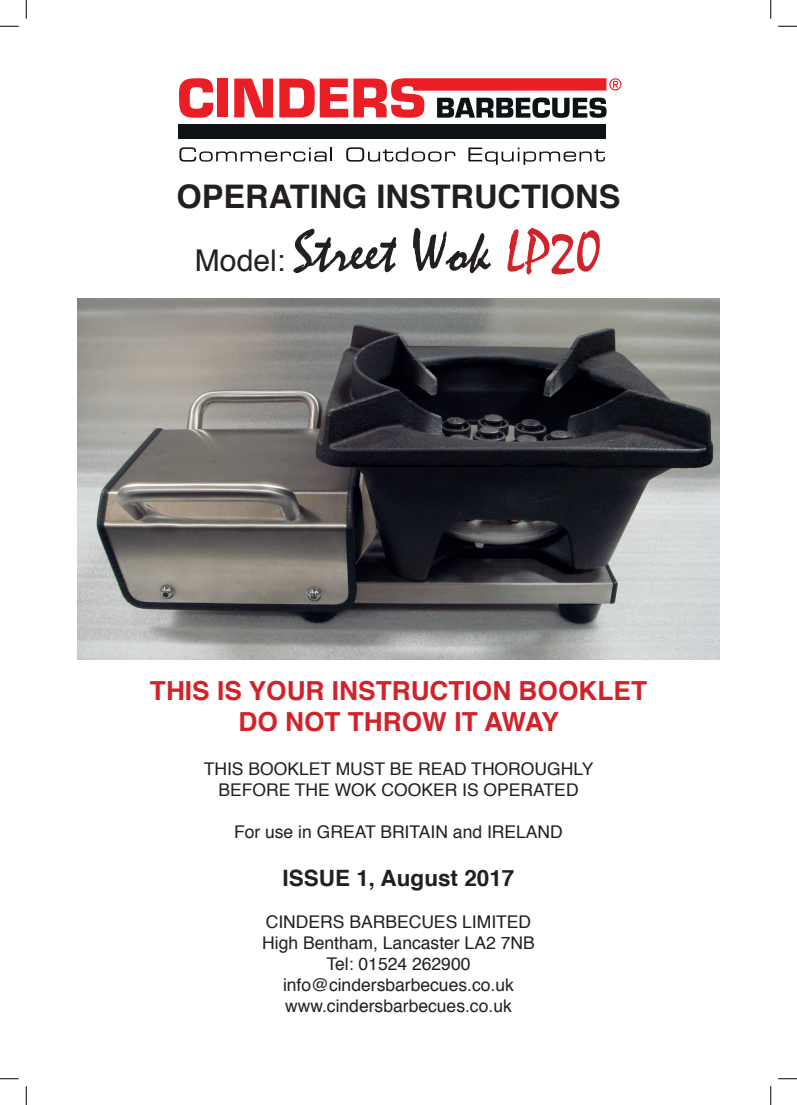
<style>
.page{position:relative;width:797px;height:1105px;background:#fff}
.page>*{position:absolute;margin:0;border:0;box-sizing:border-box;transform-origin:0 0}
.t1{font:60px "Mistral";color:#231f20}
.t2{font:700 32.5px "Helvetica";color:#231f20}
.t3{font:700 26.25px/31.5px "Helvetica";color:#d1232a;text-align:center}
.t4{font:700 22.5px "Helvetica";color:#231f20}
.t5{font:17.5px/21px "Helvetica";color:#231f20;text-align:center}
.s1{font-family:"Helvetica";font-size:30px}
.s2{color:#d1232a}
</style>
<div class="page">
<img style="left:78px;top:299px;width:641px;height:360px">
<svg style="left:179px;top:78px;width:34px;height:40px"></svg>
<div style="left:217px;top:79px;width:11px;height:38px;background:#ec1e25"></div>
<svg style="left:234px;top:79px;width:39px;height:38px"></svg>
<div style="left:178px;top:124px;width:427px;height:14px;background:#0d1214"></div>
<svg style="left:179px;top:147px;width:153px;height:15px"></svg>
<svg style="left:346px;top:147px;width:109px;height:15px"></svg>
<svg style="left:468px;top:148px;width:137px;height:17px"></svg>
<svg style="left:279px;top:78px;width:342px;height:40px"></svg>
<svg style="left:0;top:25px;width:19px;height:2px"></svg>
<svg style="left:778px;top:25px;width:19px;height:2px"></svg>
<svg style="left:0;top:1078px;width:19px;height:1px"></svg>
<svg style="left:778px;top:1078px;width:19px;height:1px"></svg>
<svg style="left:25px;top:0;width:2px;height:19px"></svg>
<svg style="left:25px;top:1086px;width:2px;height:19px"></svg>
<svg style="left:770px;top:0;width:1px;height:19px"></svg>
<svg style="left:770px;top:1086px;width:1px;height:19px"></svg>
<h2 class="t2" style="left:177px;top:171px;width:445px">OPERATING INSTRUCTIONS</h2>
<h1 class="t1" style="left:195px;top:217px;width:408px"><span class="s1">Model:</span> Street Wok <span class="s2">LP20</span></h1>
<h3 class="t3" style="left:150px;top:675px;width:498px">THIS IS YOUR INSTRUCTION BOOKLET<br>DO NOT THROW IT AWAY</h3>
<p class="t5" style="left:204px;top:759px;width:391px">THIS BOOKLET MUST BE READ THOROUGHLY<br>BEFORE THE WOK COOKER IS OPERATED</p>
<p class="t5" style="left:234px;top:822px;width:330px">For use in GREAT BRITAIN and IRELAND</p>
<p class="t4" style="left:282px;top:860px;width:233px">ISSUE 1, August 2017</p>
<p class="t5" style="left:262px;top:912px;width:274px">CINDERS BARBECUES LIMITED<br>High Bentham, Lancaster LA2 7NB<br>Tel: 01524 262900 info@cindersbarbecues.co.uk www.cindersbarbecues.co.uk</p>
</div>
